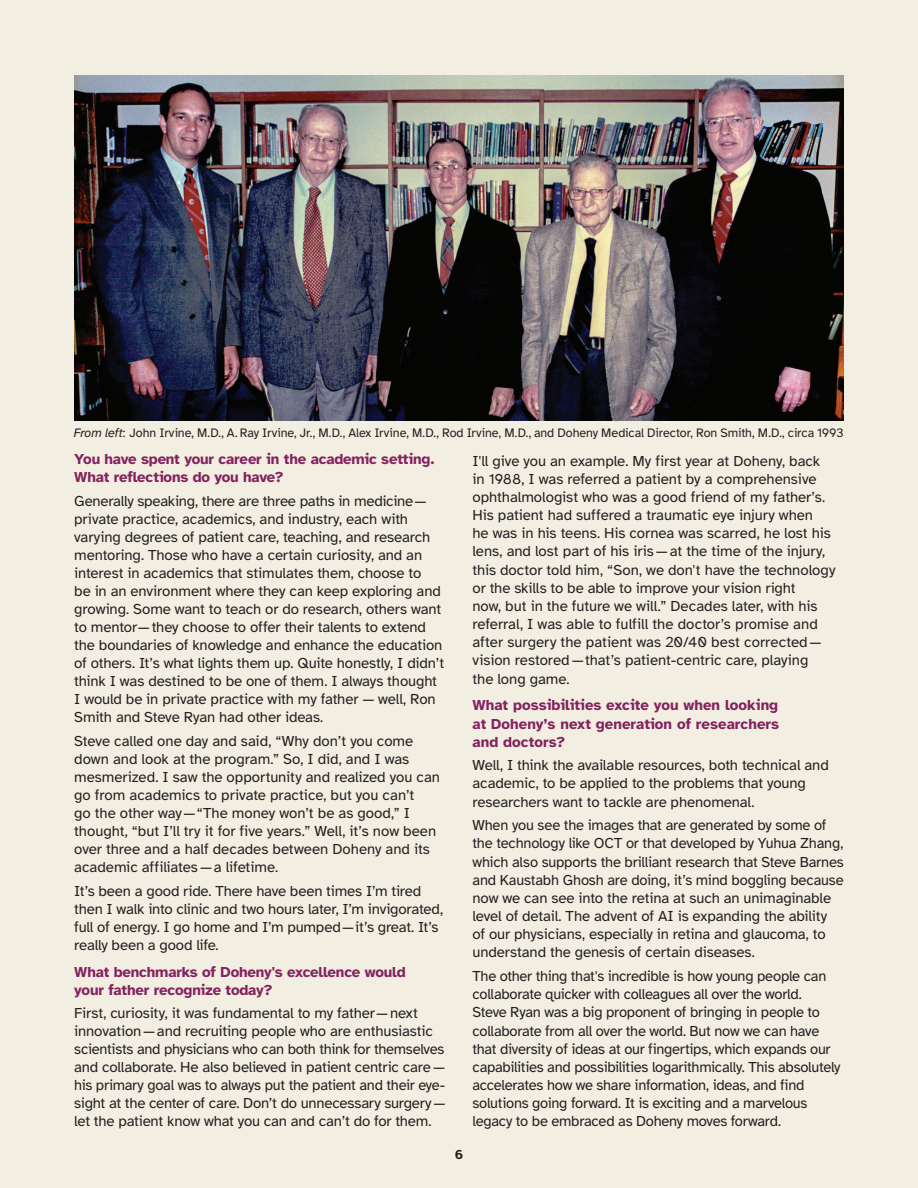
<style>
.page{position:relative;width:918px;height:1188px;background:#f2efe2}
.page>*{position:absolute;margin:0;border:0;box-sizing:border-box;transform-origin:0 0}
.t1{font:15px/18.1px "Atkinson Hyperlegible";letter-spacing:-.01em;color:#231f20}
.t2{font:700 15px/18.1px "Atkinson Hyperlegible";letter-spacing:-.01em;color:#84225f}
.t3{font:700 13.5px "Atkinson Hyperlegible";color:#231f20}
.t4{font:12.75px "Atkinson Hyperlegible";letter-spacing:-.005em;color:#231f20}
.s1{font-style:italic}
</style>
<div class="page">
<img style="left:74px;top:76px;width:769px;height:344px">
<p class="t4" style="left:74px;top:426px;width:772px"><span class="s1">From left</span>: John Irvine, M.D., A. Ray Irvine, Jr., M.D., Alex Irvine, M.D., Rod Irvine, M.D., and Doheny Medical Director, Ron Smith, M.D., circa 1993</p>
<p class="t2" style="left:74px;top:450px;width:362px">You have spent your career in the academic setting.<br>What reflections do you have?</p>
<p class="t1" style="left:74px;top:492px;width:371px">Generally speaking, there are three paths in medicine— private practice, academics, and industry, each with varying degrees of patient care, teaching, and research mentoring. Those who have a certain curiosity, and an interest in academics that stimulates them, choose to<br>be in an environment where they can keep exploring and growing. Some want to teach or do research, others want to mentor—they choose to offer their talents to extend the boundaries of knowledge and enhance the education of others. It’s what lights them up. Quite honestly, I didn’t think I was destined to be one of them. I always thought I would be in private practice with my father — well, Ron Smith and Steve Ryan had other ideas.</p>
<p class="t1" style="left:74px;top:732px;width:367px">Steve called one day and said, “Why don’t you come down and look at the program.” So, I did, and I was mesmerized. I saw the opportunity and realized you can go from academics to private practice, but you can’t<br>go the other way—“The money won’t be as good,” I thought, “but I’ll try it for five years.” Well, it’s now been over three and a half decades between Doheny and its academic affiliates—a lifetime.</p>
<p class="t1" style="left:74px;top:882px;width:370px">It’s been a good ride. There have been times I’m tired then I walk into clinic and two hours later, I’m invigorated, full of energy. I go home and I’m pumped—it’s great. It’s really been a good life.</p>
<p class="t2" style="left:74px;top:963px;width:333px">What benchmarks of Doheny's excellence would your father recognize today?</p>
<p class="t1" style="left:74px;top:1004px;width:373px">First, curiosity, it was fundamental to my father—next innovation—and recruiting people who are enthusiastic scientists and physicians who can both think for themselves and collaborate. He also believed in patient centric care— his primary goal was to always put the patient and their eye&shy;sight at the center of care. Don’t do unnecessary surgery— let the patient know what you can and can’t do for them.</p>
<p class="t3" style="left:455px;top:1147px;width:10px">6</p>
<p class="t1" style="left:472px;top:452px;width:364px">I'll give you an example. My first year at Doheny, back in 1988, I was referred a patient by a comprehensive ophthalmologist who was a good friend of my father’s.<br>His patient had suffered a traumatic eye injury when<br>he was in his teens. His cornea was scarred, he lost his lens, and lost part of his iris—at the time of the injury, this doctor told him, “Son, we don't have the technology or the skills to be able to improve your vision right<br>now, but in the future we will.” Decades later, with his referral, I was able to fulfill the doctor’s promise and after surgery the patient was 20/40 best corrected— vision restored—that’s patient-centric care, playing<br>the long game.</p>
<p class="t2" style="left:472px;top:696px;width:308px;text-align:justify">What possibilities excite you when looking at Doheny’s next generation of researchers and doctors?</p>
<p class="t1" style="left:472px;top:756px;width:358px">Well, I think the available resources, both technical and academic, to be applied to the problems that young researchers want to tackle are phenomenal.</p>
<p class="t1" style="left:472px;top:816px;width:373px">When you see the images that are generated by some of the technology like OCT or that developed by Yuhua Zhang, which also supports the brilliant research that Steve Barnes and Kaustabh Ghosh are doing, it’s mind boggling because now we can see into the retina at such an unimaginable level of detail. The advent of AI is expanding the ability<br>of our physicians, especially in retina and glaucoma, to understand the genesis of certain diseases.</p>
<p class="t1" style="left:472px;top:967px;width:370px">The other thing that's incredible is how young people can collaborate quicker with colleagues all over the world.<br>Steve Ryan was a big proponent of bringing in people to collaborate from all over the world. But now we can have that diversity of ideas at our fingertips, which expands our capabilities and possibilities logarithmically. This absolutely accelerates how we share information, ideas, and find solutions going forward. It is exciting and a marvelous legacy to be embraced as Doheny moves forward.</p>
</div>
